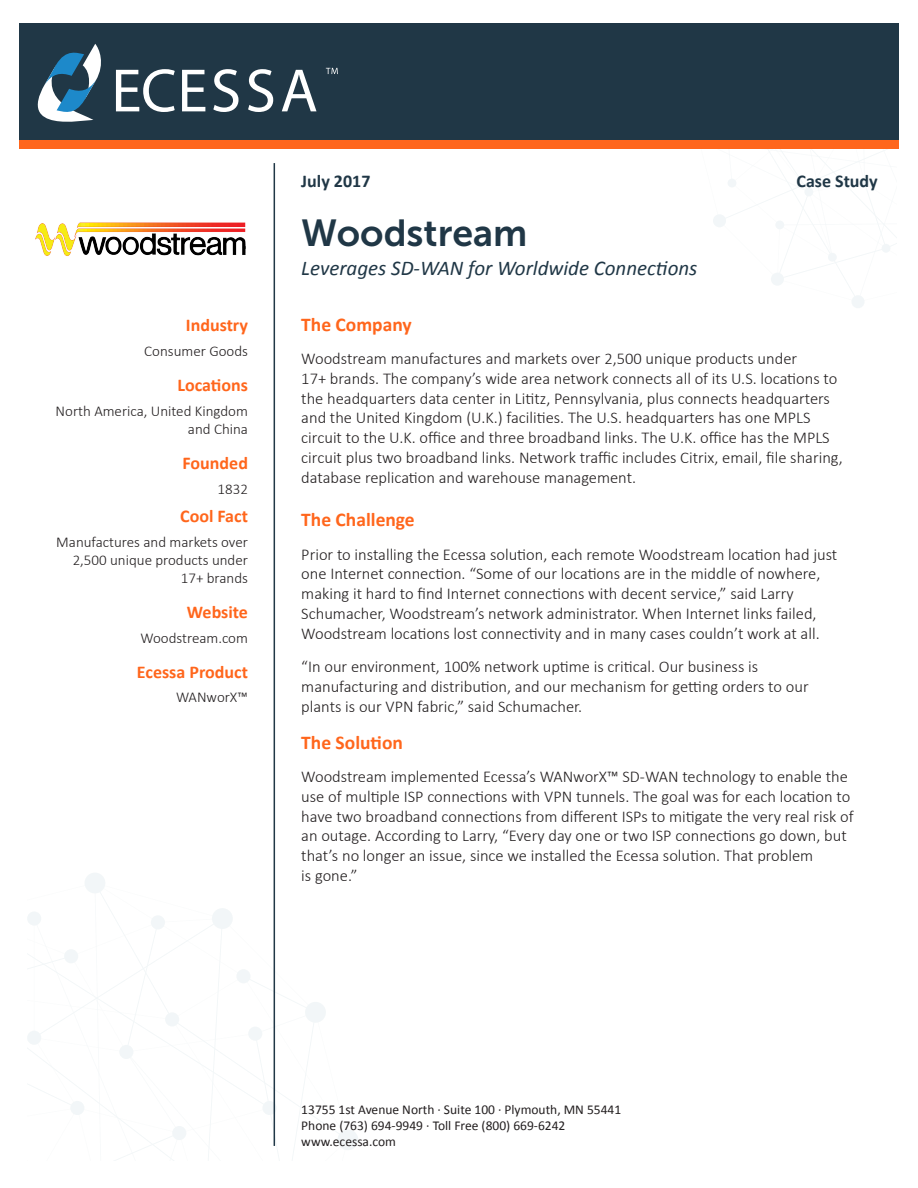
<style>
.page{position:relative;width:918px;height:1188px;background:#fff}
.page>*{position:absolute;margin:0;border:0;box-sizing:border-box;transform-origin:0 0}
.t1{font:37.5px "Museo Sans 700";color:#203746}
.t2{font:italic 21px "Calibri";color:#203746}
.Headline_Orange{font:700 19.5px "Calibri";color:#ff661c}
.t3{font:700 18px "Calibri";color:#ff661c}
.t4{font:700 18px "Calibri";color:#203746}
.t5{font:300 16.5px/19.8px "Calibri";color:#231f20}
.t6{font:300 15px/18px "Calibri";color:#231f20;text-align:right}
.t7{font:13.5px/16.2px "Calibri";color:#231f20}
</style>
<div class="page">
<div style="left:851px;top:295px;width:14px;height:13px;background:#f2f6f8;border-radius:50%"></div>
<svg style="left:696px;top:148px;width:201px;height:152px"></svg>
<div style="left:860px;top:179px;width:9px;height:9px;background:#f2f6f8;border-radius:50%"></div>
<div style="left:804px;top:188px;width:9px;height:8px;background:#f2f6f8;border-radius:50%"></div>
<div style="left:728px;top:179px;width:8px;height:9px;background:#f2f6f8;border-radius:50%"></div>
<div style="left:775px;top:220px;width:9px;height:9px;background:#f2f6f8;border-radius:50%"></div>
<div style="left:828px;top:253px;width:9px;height:9px;background:#f2f6f8;border-radius:50%"></div>
<div style="left:882px;top:244px;width:9px;height:9px;background:#f2f6f8;border-radius:50%"></div>
<svg style="left:28px;top:882px;width:311px;height:279px"></svg>
<div style="left:84px;top:873px;width:21px;height:20px;background:#f2f6f8;border-radius:50%"></div>
<div style="left:212px;top:908px;width:21px;height:21px;background:#f2f6f8;border-radius:50%"></div>
<div style="left:305px;top:1002px;width:21px;height:21px;background:#f2f6f8;border-radius:50%"></div>
<div style="left:337px;top:1129px;width:21px;height:21px;background:#f2f6f8;border-radius:50%"></div>
<div style="left:27px;top:911px;width:14px;height:15px;background:#f2f6f8;border-radius:50%"></div>
<div style="left:64px;top:949px;width:14px;height:14px;background:#f2f6f8;border-radius:50%"></div>
<div style="left:151px;top:915px;width:14px;height:15px;background:#f2f6f8;border-radius:50%"></div>
<div style="left:165px;top:1012px;width:14px;height:15px;background:#f2f6f8;border-radius:50%"></div>
<div style="left:119px;top:1045px;width:14px;height:14px;background:#f2f6f8;border-radius:50%"></div>
<div style="left:27px;top:1031px;width:14px;height:14px;background:#f2f6f8;border-radius:50%"></div>
<div style="left:70px;top:1101px;width:14px;height:14px;background:#f2f6f8;border-radius:50%"></div>
<div style="left:172px;top:1126px;width:14px;height:14px;background:#f2f6f8;border-radius:50%"></div>
<svg style="left:262px;top:1101px;width:15px;height:14px"></svg>
<div style="left:248px;top:1027px;width:14px;height:14px;background:#f2f6f8;border-radius:50%"></div>
<div style="left:236px;top:969px;width:15px;height:14px;background:#f2f6f8;border-radius:50%"></div>
<div style="left:19px;top:23px;width:880px;height:120px;background:#203746"></div>
<svg style="left:38px;top:44px;width:63px;height:78px"></svg>
<svg style="left:116px;top:69px;width:59px;height:43px"></svg>
<svg style="left:182px;top:70px;width:23px;height:41px"></svg>
<svg style="left:213px;top:69px;width:26px;height:43px"></svg>
<svg style="left:248px;top:69px;width:25px;height:43px"></svg>
<svg style="left:282px;top:70px;width:35px;height:41px"></svg>
<svg style="left:326px;top:68px;width:12px;height:6px"></svg>
<div style="left:19px;top:140px;width:880px;height:8px;background:#ff661c"></div>
<hr style="left:274px;top:163px;width:1px;height:983px;background:#203746">
<img style="left:36px;top:222px;width:210px;height:34px">
<p class="t3" style="left:186px;top:314px;width:64px">Industry</p>
<p class="t6" style="left:144px;top:341px;width:105px">Consumer Goods</p>
<p class="t3" style="left:177px;top:374px;width:72px">Locations</p>
<p class="t6" style="left:56px;top:401px;width:194px">North America, United Kingdom and China</p>
<p class="t3" style="left:183px;top:451px;width:67px">Founded</p>
<p class="t6" style="left:218px;top:479px;width:32px">1832</p>
<p class="t3" style="left:180px;top:505px;width:69px">Cool Fact</p>
<p class="t6" style="left:56px;top:532px;width:193px">Manufactures and markets over<br>2,500 unique products under<br>17+ brands</p>
<p class="t3" style="left:187px;top:600px;width:62px">Website</p>
<p class="t6" style="left:141px;top:628px;width:109px">Woodstream.com</p>
<p class="t3" style="left:137px;top:660px;width:113px">Ecessa Product</p>
<p class="t6" style="left:176px;top:688px;width:73px">WANworX™</p>
<p class="t4" style="left:301px;top:170px;width:71px">July 2017</p>
<p class="t1" style="left:301px;top:212px;width:228px">Woodstream</p>
<p class="t2" style="left:301px;top:253px;width:398px">Leverages SD-WAN for Worldwide Connections</p>
<p class="t4" style="left:796px;top:170px;width:83px">Case Study</p>
<p class="Headline_Orange" style="left:301px;top:312px;width:112px">The Company</p>
<p class="t5" style="left:301px;top:348px;width:543px">Woodstream manufactures and markets over 2,500 unique products under<br>17+ brands. The company’s wide area network connects all of its U.S. locations to the headquarters data center in Lititz, Pennsylvania, plus connects headquarters and the United Kingdom (U.K.) facilities. The U.S. headquarters has one MPLS circuit to the U.K. office and three broadband links. The U.K. office has the MPLS circuit plus two broadband links. Network traffic includes Citrix, email, file sharing, database replication and warehouse management.</p>
<p class="Headline_Orange" style="left:301px;top:507px;width:115px">The Challenge</p>
<p class="t5" style="left:301px;top:543px;width:538px">Prior to installing the Ecessa solution, each remote Woodstream location had just one Internet connection. “Some of our locations are in the middle of nowhere, making it hard to find Internet connections with decent service,” said Larry Schumacher, Woodstream’s network administrator. When Internet links failed, Woodstream locations lost connectivity and in many cases couldn’t work at all.</p>
<p class="t5" style="left:301px;top:656px;width:509px">“In our environment, 100% network uptime is critical. Our business is manufacturing and distribution, and our mechanism for getting orders to our plants is our VPN fabric,” said Schumacher.</p>
<p class="Headline_Orange" style="left:301px;top:730px;width:103px">The Solution</p>
<p class="t5" style="left:301px;top:766px;width:554px">Woodstream implemented Ecessa’s WANworX™ SD-WAN technology to enable the use of multiple ISP connections with VPN tunnels. The goal was for each location to have two broadband connections from different ISPs to mitigate the very real risk of an outage. According to Larry, “Every day one or two ISP connections go down, but that’s no longer an issue, since we installed the Ecessa solution. That problem<br>is gone.”</p>
<p class="t7" style="left:301px;top:1101px;width:322px">13755 1st Avenue North · Suite 100 · Plymouth, MN 55441<br>Phone (763) 694-9949 · Toll Free (800) 669-6242</p>
<p class="t7" style="left:301px;top:1133px;width:96px">www.ecessa.com</p>
</div>
